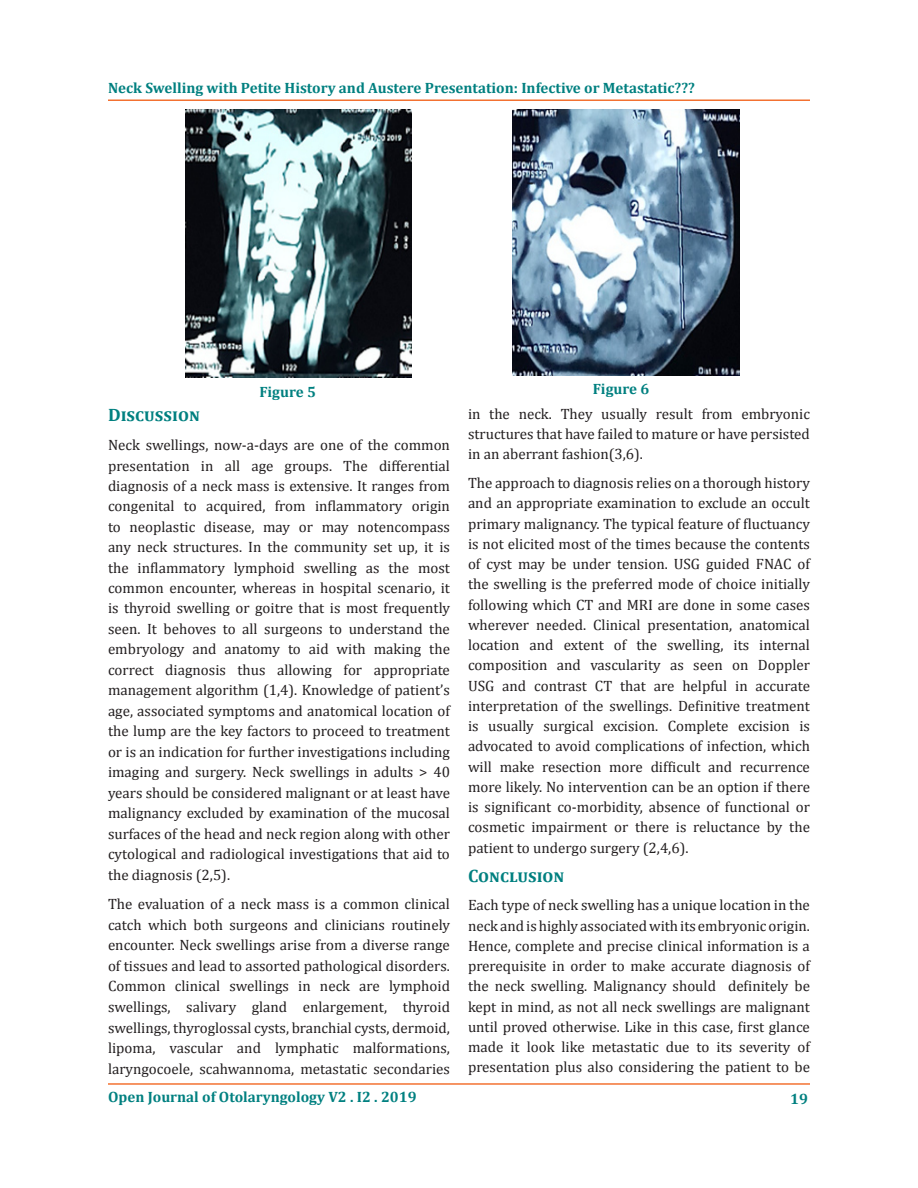
<style>
.page{position:relative;width:918px;height:1188px;background:#fff}
.page>*{position:absolute;margin:0;border:0;box-sizing:border-box;transform-origin:0 0}
.t1{font:700 18px "Cambria";color:#008080}
.t2{font:15px/20.2px "Cambria";color:#231f20;text-align:justify}
.t3{font:700 15px "Cambria";color:#008080}
</style>
<div class="page">
<hr style="left:108px;top:1083px;width:702px;height:2px;background:#f37232">
<hr style="left:108px;top:99px;width:702px;height:2px;background:#f37131">
<img style="left:186px;top:110px;width:226px;height:268px">
<img style="left:512px;top:109px;width:227px;height:267px">
<p class="t3" style="left:108px;top:77px;width:588px">Neck Swelling with Petite History and Austere Presentation: Infective or Metastatic???</p>
<p class="t3" style="left:259px;top:381px;width:58px">Figure 5</p>
<p class="t3" style="left:593px;top:378px;width:58px">Figure 6</p>
<p class="t1" style="left:108px;top:402px;width:93px">Discussion</p>
<p class="t2" style="left:108px;top:435px;width:344px">Neck swellings, now-a-days are one of the common presentation in all age groups. The differential diagnosis of a neck mass is extensive. It ranges from congenital to acquired, from inflammatory origin to neoplastic disease, may or may notencompass any neck structures. In the community set up, it is the inflammatory lymphoid swelling as the most common encounter, whereas in hospital scenario, it is thyroid swelling or goitre that is most frequently seen. It behoves to all surgeons to understand the embryology and anatomy to aid with making the correct diagnosis thus allowing for appropriate management algorithm (1,4). Knowledge of patient’s age, associated symptoms and anatomical location of the lump are the key factors to proceed to treatment or is an indication for further investigations including imaging and surgery. Neck swellings in adults &gt; 40 years should be considered malignant or at least have malignancy excluded by examination of the mucosal surfaces of the head and neck region along with other cytological and radiological investigations that aid to the diagnosis (2,5).</p>
<p class="t2" style="left:108px;top:894px;width:344px">The evaluation of a neck mass is a common clinical catch which both surgeons and clinicians routinely encounter. Neck swellings arise from a diverse range of tissues and lead to assorted pathological disorders.<br>Common clinical swellings in neck are lymphoid swellings, salivary gland enlargement, thyroid swellings, thyroglossal cysts, branchial cysts, dermoid, lipoma, vascular and lymphatic malformations, laryngocoele, scahwannoma, metastatic secondaries</p>
<p class="t2" style="left:468px;top:403px;width:343px">in the neck. They usually result from embryonic structures that have failed to mature or have persisted in an aberrant fashion(3,6).</p>
<p class="t2" style="left:468px;top:473px;width:344px">The approach to diagnosis relies on a thorough history and an appropriate examination to exclude an occult primary malignancy. The typical feature of fluctuancy is not elicited most of the times because the contents of cyst may be under tension. USG guided FNAC of the swelling is the preferred mode of choice initially following which CT and MRI are done in some cases wherever needed. Clinical presentation, anatomical location and extent of the swelling, its internal composition and vascularity as seen on Doppler USG and contrast CT that are helpful in accurate interpretation of the swellings. Definitive treatment is usually surgical excision. Complete excision is advocated to avoid complications of infection, which will make resection more difficult and recurrence more likely. No intervention can be an option if there is significant co-morbidity, absence of functional or cosmetic impairment or there is reluctance by the patient to undergo surgery (2,4,6).</p>
<p class="t1" style="left:468px;top:863px;width:98px">Conclusion</p>
<p class="t2" style="left:468px;top:895px;width:344px">Each type of neck swelling has a unique location in the neck and is highly associated with its embryonic origin.<br>Hence, complete and precise clinical information is a prerequisite in order to make accurate diagnosis of the neck swelling. Malignancy should definitely be kept in mind, as not all neck swellings are malignant until proved otherwise. Like in this case, first glance made it look like metastatic due to its severity of presentation plus also considering the patient to be</p>
<p class="t3" style="left:108px;top:1086px;width:310px">Open Journal of Otolaryngology V2 . I2 . 2019</p>
<p class="t3" style="left:790px;top:1089px;width:19px">19</p>
</div>
